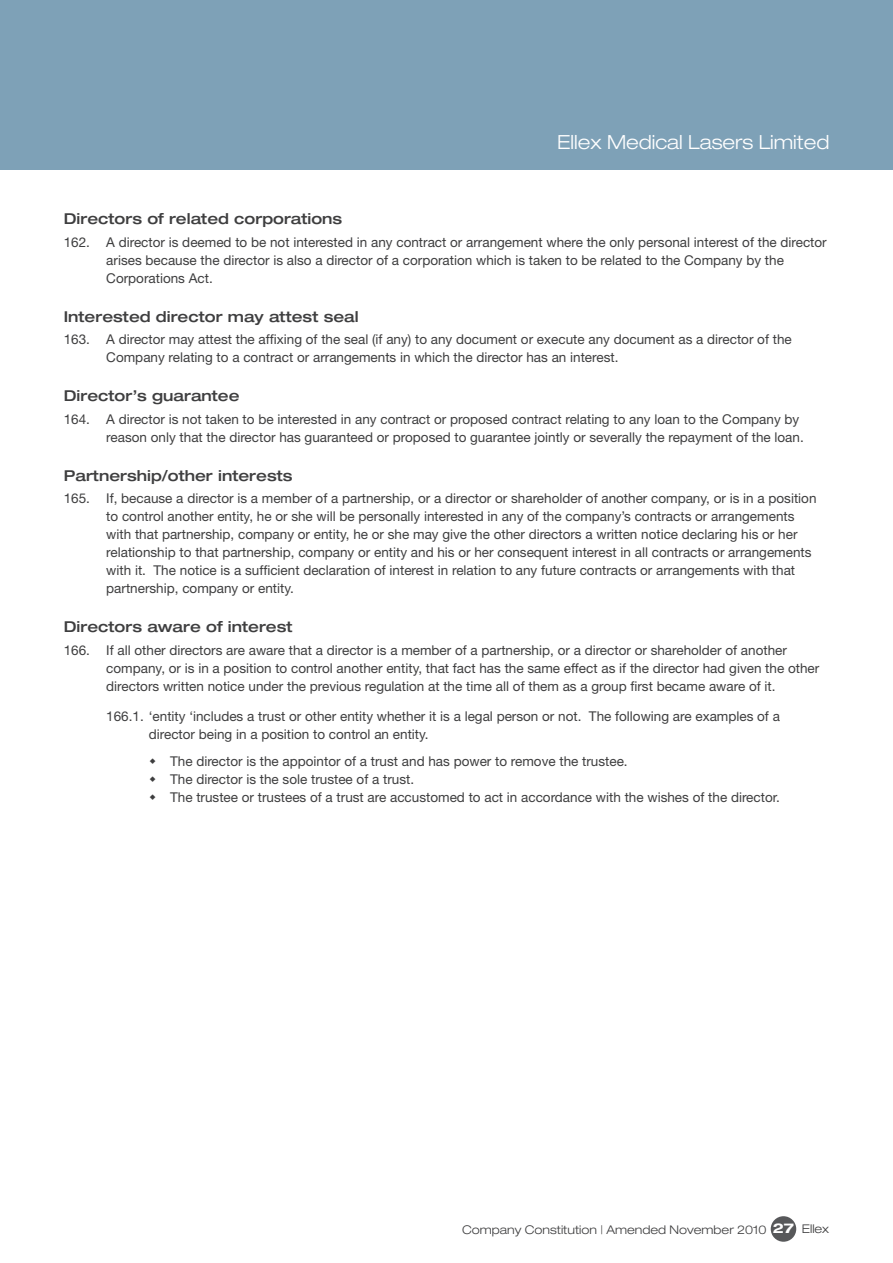
<style>
.page{position:relative;width:893px;height:1263px;background:#fff}
.page>*{position:absolute;margin:0;border:0;box-sizing:border-box;transform-origin:0 0}
.t1{font:300 expanded 19.5px "Helvetica Neue";color:#fff}
.t2{font:500 expanded 15px "Helvetica Neue";color:#3e3e3f}
.t3{font:13.5px/18px "Helvetica Neue";color:#3e3e3f}
.t4{font:300 expanded 12px "Helvetica Neue";color:#3e3e3f}
.s1{font-weight:700;font-size:13.5px;color:#fff}
</style>
<div class="page">
<div style="left:0;top:0;width:893px;height:170px;background:#7ea1b7"></div>
<div style="left:771px;top:1216px;width:25px;height:26px;background:#57585a;border-radius:50%"></div>
<h1 class="t1" style="left:557px;top:130px;width:274px">Ellex Medical Lasers Limited</h1>
<p class="t2" style="left:64px;top:210px;width:280px">Directors of related corporations</p>
<p class="t3" style="left:106px;top:233px;width:722px;text-indent:-43px">162. A director is deemed to be not interested in any contract or arrangement where the only personal interest of the director arises because the director is also a director of a corporation which is taken to be related to the Company by the<br>Corporations Act.</p>
<p class="t2" style="left:64px;top:307px;width:296px">Interested director may attest seal</p>
<p class="t3" style="left:106px;top:330px;width:687px;text-indent:-43px">163. A director may attest the affixing of the seal (if any) to any document or execute any document as a director of the<br>Company relating to a contract or arrangements in which the director has an interest.</p>
<p class="t2" style="left:64px;top:387px;width:177px">Director’s guarantee</p>
<p class="t3" style="left:106px;top:410px;width:699px;text-indent:-43px">164. A director is not taken to be interested in any contract or proposed contract relating to any loan to the Company by reason only that the director has guaranteed or proposed to guarantee jointly or severally the repayment of the loan.</p>
<p class="t2" style="left:64px;top:466px;width:230px">Partnership/other interests</p>
<p class="t3" style="left:106px;top:489px;width:712px;text-indent:-43px">165. If, because a director is a member of a partnership, or a director or shareholder of another company, or is in a position to control another entity, he or she will be personally interested in any of the company’s contracts or arrangements with that partnership, company or entity, he or she may give the other directors a written notice declaring his or her relationship to that partnership, company or entity and his or her consequent interest in all contracts or arrangements with it. The notice is a sufficient declaration of interest in relation to any future contracts or arrangements with that partnership, company or entity.</p>
<p class="t2" style="left:64px;top:618px;width:230px">Directors aware of interest</p>
<p class="t3" style="left:106px;top:641px;width:714px;text-indent:-43px">166. If all other directors are aware that a director is a member of a partnership, or a director or shareholder of another company, or is in a position to control another entity, that fact has the same effect as if the director had given the other directors written notice under the previous regulation at the time all of them as a group first became aware of it.</p>
<p class="t3" style="left:149px;top:707px;width:633px;text-indent:-43px">166.1. ‘entity ‘includes a trust or other entity whether it is a legal person or not. The following are examples of a director being in a position to control an entity.</p>
<p class="t3" style="left:170px;top:752px;width:611px">The director is the appointor of a trust and has power to remove the trustee.<br>The director is the sole trustee of a trust.<br>The trustee or trustees of a trust are accustomed to act in accordance with the wishes of the director.</p>
<p class="t4" style="left:462px;top:1222px;width:369px">Company Constitution | Amended November 2010 <span class="s1">27</span> Ellex</p>
</div>
